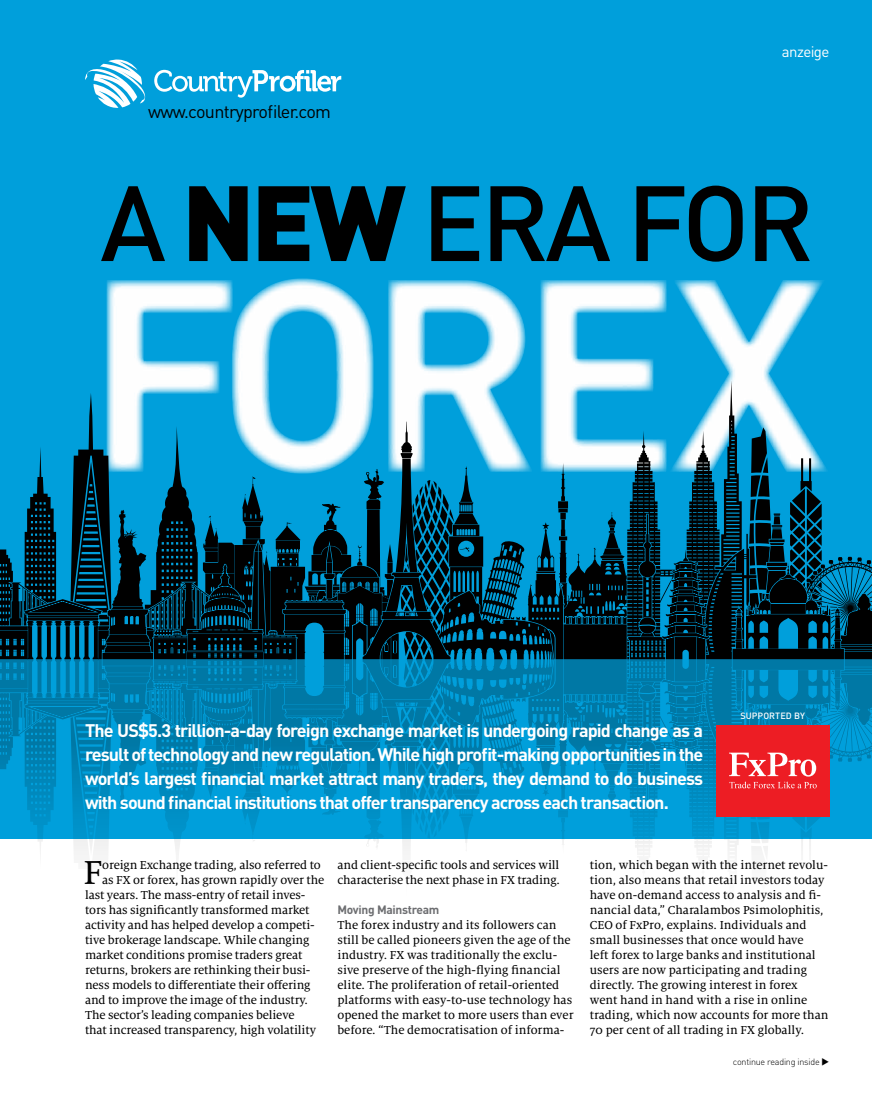
<style>
.page{position:relative;width:872px;height:1106px;background:#fff}
.page>*{position:absolute;margin:0;border:0;box-sizing:border-box;transform-origin:0 0}
.t1{font:700 270px "DIN Pro";letter-spacing:-.09em;color:#fff}
.t2{font:500 105px "DIN Pro";letter-spacing:-.04em;color:#000}
.t3{font:36.75px "Milo Serif OT Text";color:#000}
.t4{font:700 18px/24px "DIN Pro";letter-spacing:-.05em;color:#fff;text-align:justify}
.t5{font:18px "DIN Pro";letter-spacing:-.04em;color:#000}
.t6{font:15px "DIN Pro";letter-spacing:-.04em;color:#fff}
.t7{font:12.75px/15px "Milo Serif OT Text";color:#000}
.t8{font:700 12px "DIN Pro";letter-spacing:-.025em;color:#6d6e71}
.t9{font:300 9px "DIN Pro";letter-spacing:-.025em;color:#000}
.t10{font:500 9px "DIN Pro";letter-spacing:.01em;color:#fff}
.s1{font-weight:900}
</style>
<div class="page">
<div style="left:0;top:0;width:872px;height:838px;background:#009fdb"></div>
<svg style="left:85px;top:59px;width:256px;height:49px"></svg>
<svg style="left:0;top:381px;width:872px;height:474px"></svg>
<h3 class="t5" style="left:148px;top:100px;width:184px">www.countryprofiler.com</h3>
<p class="t6" style="left:782px;top:42px;width:49px">anzeige</p>
<h2 class="t2" style="left:100px;top:152px;width:715px">A <span class="s1">NEW</span> ERA FOR</h2>
<h1 class="t1" style="left:84px;top:191px;width:748px">FOREX</h1>
<p class="t4" style="left:85px;top:717px;width:620px">The US$5.3 trillion-a-day foreign exchange market is undergoing rapid change as a result of technology and new regulation. While high profit-making opportunities in the world’s largest financial market attract many traders, they demand to do business with sound financial institutions that offer transparency across each transaction.</p>
<p class="t10" style="left:740px;top:709px;width:66px">SUPPORTED BY</p>
<h3 class="t3" style="left:83px;top:853px;width:21px">F</h3>
<p class="t7" style="left:102px;top:858px;width:220px">oreign Exchange trading, also referred to</p>
<p class="t7" style="left:102px;top:873px;width:223px">as FX or forex, has grown rapidly over the</p>
<p class="t7" style="left:85px;top:888px;width:222px">last years. The mass-entry of retail inves-</p>
<p class="t7" style="left:85px;top:903px;width:226px">tors has significantly transformed market</p>
<p class="t7" style="left:85px;top:918px;width:231px">activity and has helped develop a competi-</p>
<p class="t7" style="left:85px;top:933px;width:226px">tive brokerage landscape. While changing</p>
<p class="t7" style="left:85px;top:948px;width:219px">market conditions promise traders great</p>
<p class="t7" style="left:85px;top:963px;width:227px">returns, brokers are rethinking their busi-</p>
<p class="t7" style="left:85px;top:978px;width:227px">ness models to differentiate their offering</p>
<p class="t7" style="left:85px;top:993px;width:224px">and to improve the image of the industry.</p>
<p class="t7" style="left:85px;top:1008px;width:211px">The sector’s leading companies believe</p>
<p class="t7" style="left:85px;top:1023px;width:232px">that increased transparency, high volatility</p>
<p class="t7" style="left:337px;top:858px;width:224px">and client-specific tools and services will characterise the next phase in FX trading.</p>
<p class="t8" style="left:337px;top:902px;width:103px">Moving Mainstream</p>
<p class="t7" style="left:337px;top:918px;width:237px">The forex industry and its followers can still be called pioneers given the age of the industry. FX was traditionally the exclu&shy;sive preserve of the high-flying financial elite. The proliferation of retail-oriented platforms with easy-to-use technology has opened the market to more users than ever before. “The democratisation of informa-</p>
<p class="t7" style="left:590px;top:858px;width:240px">tion, which began with the internet revolu&shy;tion, also means that retail investors today have on-demand access to analysis and fi&shy;nancial data,” Charalambos Psimolophitis, CEO of FxPro, explains. Individuals and small businesses that once would have<br>left forex to large banks and institutional users are now participating and trading directly. The growing interest in forex went hand in hand with a rise in online trading, which now accounts for more than 70 per cent of all trading in FX globally.</p>
<p class="t9" style="left:733px;top:1055px;width:98px">continue reading inside ◆</p>
</div>
